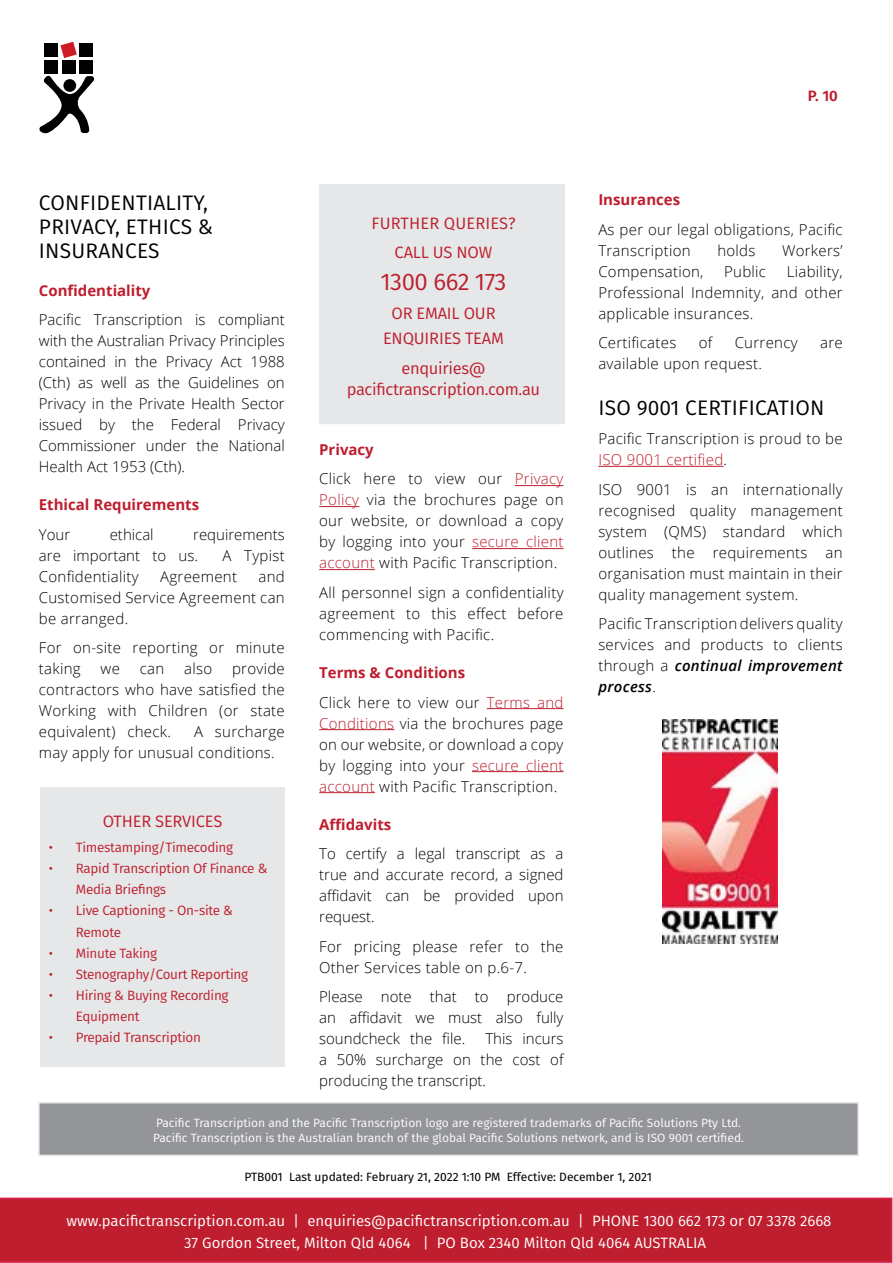
<style>
.page{position:relative;width:893px;height:1263px;background:#fff}
.page>*{position:absolute;margin:0;border:0;box-sizing:border-box;transform-origin:0 0}
.t1{font:24px "Fira Sans";letter-spacing:-.02em;color:#be1e2d}
.t2{font:21px/24px "Fira Sans";letter-spacing:.01em;color:#000}
.t3{font:16.5px/25.2px "Fira Sans";letter-spacing:-.01em;color:#be1e2d;text-align:center}
.t4{font:16.5px/29.5px "Fira Sans";letter-spacing:.01em;color:#be1e2d;text-align:center}
.t5{font:300 15px/21px "Open Sans";letter-spacing:.02em;color:#000;text-align:justify}
.t6{font:15px/22.2px "Fira Sans";color:#fff;text-align:center}
.t7{font:700 15px "Open Sans";color:#be1e2d}
.t8{font:300 15px/21px "Open Sans";color:#000}
.t9{font:600 15px "Fira Sans";color:#be1e2d}
.t10{font:13.5px/21px "Fira Sans";letter-spacing:-.02em;color:#be1e2d}
.t11{font:12px/14.4px "Fira Sans";color:#fff}
.t12{font:12px "Fira Sans";color:#000}
.s1{font-weight:700;color:#be1e2d}
.s2{color:#be1e2d}
.s3{font-weight:600;font-style:italic}
</style>
<div class="page">
<div style="left:0;top:1197px;width:892px;height:66px;background:#be1e2d"></div>
<hr style="left:515px;top:485px;width:48px;height:1px;background:#be1e2d">
<hr style="left:319px;top:506px;width:40px;height:1px;background:#be1e2d">
<hr style="left:472px;top:548px;width:91px;height:1px;background:#be1e2d">
<hr style="left:319px;top:569px;width:56px;height:1px;background:#be1e2d">
<hr style="left:487px;top:708px;width:76px;height:1px;background:#be1e2d">
<hr style="left:319px;top:729px;width:75px;height:1px;background:#be1e2d">
<hr style="left:472px;top:771px;width:91px;height:1px;background:#be1e2d">
<hr style="left:319px;top:792px;width:56px;height:1px;background:#be1e2d">
<hr style="left:598px;top:466px;width:126px;height:1px;background:#be1e2d">
<div style="left:320px;top:185px;width:244px;height:238px;background:#e6e7e8"></div>
<div style="left:319px;top:184px;width:246px;height:240px;border:2px solid #e6e7e8"></div>
<div style="left:39px;top:1103px;width:819px;height:52px;background:#939598"></div>
<div style="left:38px;top:1102px;width:821px;height:54px;border:2px solid #e6e7e8"></div>
<svg style="left:39px;top:75px;width:56px;height:59px"></svg>
<div style="left:63px;top:79px;width:13px;height:13px;background:#000;border-radius:50%"></div>
<div style="left:45px;top:43px;width:13px;height:14px;background:#000"></div>
<svg style="left:60px;top:42px;width:17px;height:16px"></svg>
<div style="left:79px;top:43px;width:13px;height:14px;background:#000"></div>
<div style="left:45px;top:60px;width:13px;height:14px;background:#000"></div>
<div style="left:62px;top:60px;width:13px;height:14px;background:#000"></div>
<div style="left:79px;top:60px;width:13px;height:14px;background:#000"></div>
<img style="left:662px;top:719px;width:116px;height:224px">
<div style="left:40px;top:787px;width:245px;height:279px;background:#e6e7e8"></div>
<p class="t9" style="left:808px;top:83px;width:31px">P. 10</p>
<h2 class="t2" style="left:39px;top:190px;width:176px">CONFIDENTIALITY,<br>PRIVACY, ETHICS &amp;<br>INSURANCES</h2>
<p class="t7" style="left:39px;top:280px;width:113px">Confidentiality</p>
<p class="t5" style="left:39px;top:309px;width:247px">Pacific Transcription is compliant with the Australian Privacy Principles contained in the Privacy Act 1988 (Cth) as well as the Guidelines on Privacy in the Private Health Sector issued by the Federal Privacy Commissioner under the National Health Act 1953 (Cth).</p>
<p class="t7" style="left:39px;top:494px;width:162px">Ethical Requirements</p>
<p class="t5" style="left:39px;top:523px;width:33px">Your</p>
<p class="t8" style="left:110px;top:523px;width:45px">ethical</p>
<p class="t8" style="left:39px;top:523px;width:247px;text-indent:154px">requirements are important to us.</p>
<p class="t5" style="left:222px;top:544px;width:64px">A Typist</p>
<p class="t5" style="left:39px;top:565px;width:101px">Confidentiality</p>
<p class="t5" style="left:160px;top:565px;width:78px">Agreement</p>
<p class="t5" style="left:39px;top:565px;width:247px;text-indent:220px">and Customised Service Agreement can be arranged.</p>
<p class="t5" style="left:39px;top:637px;width:247px">For on-site reporting or minute taking</p>
<p class="t5" style="left:39px;top:658px;width:247px;text-indent:193px">provide contractors who have satisfied the Working with Children (or state equivalent) check.</p>
<p class="t5" style="left:101px;top:658px;width:21px">we</p>
<p class="t5" style="left:140px;top:658px;width:26px">can</p>
<p class="t5" style="left:184px;top:658px;width:30px">also</p>
<p class="t5" style="left:39px;top:721px;width:247px;text-indent:155px">A surcharge may apply for unusual conditions.</p>
<p class="t3" style="left:103px;top:808px;width:121px">OTHER SERVICES</p>
<p class="t10" style="left:49px;top:837px;width:186px">• Timestamping/Timecoding</p>
<p class="t10" style="left:76px;top:858px;width:193px;text-indent:-27px">• Rapid Transcription Of Finance &amp;<br>Media Briefings</p>
<p class="t10" style="left:76px;top:900px;width:159px;text-indent:-27px">• Live Captioning - On-site &amp;<br>Remote</p>
<p class="t10" style="left:49px;top:942px;width:110px">• Minute Taking</p>
<p class="t10" style="left:49px;top:963px;width:201px">• Stenography/Court Reporting</p>
<p class="t10" style="left:76px;top:984px;width:154px;text-indent:-27px">• Hiring &amp; Buying Recording<br>Equipment</p>
<p class="t10" style="left:49px;top:1026px;width:154px">• Prepaid Transcription</p>
<p class="t4" style="left:372px;top:208px;width:146px">FURTHER QUERIES?<br>CALL US NOW</p>
<h1 class="t1" style="left:380px;top:263px;width:127px">1300 662 173</h1>
<p class="t3" style="left:383px;top:300px;width:122px">OR EMAIL OUR<br>ENQUIRIES TEAM</p>
<p class="t3" style="left:347px;top:357px;width:195px;line-height:21px">enquiries@ pacifictranscription.com.au</p>
<p class="t5" style="left:319px;top:434px;width:246px;line-height:29.5px"><span class="s1">Privacy<br></span>Click here to view our <span class="s2">Privacy</span></p>
<p class="t5" style="left:319px;top:489px;width:246px"><span class="s2">Policy</span> via the brochures page on our website, or download a copy by logging into your <span class="s2">secure client account</span> with Pacific Transcription.</p>
<p class="t5" style="left:319px;top:582px;width:246px">All personnel sign a confidentiality agreement to this effect before commencing with Pacific.</p>
<p class="t5" style="left:319px;top:657px;width:246px;line-height:29.5px"><span class="s1">Terms &amp; Conditions<br></span>Click here to view our <span class="s2">Terms and</span></p>
<p class="t5" style="left:319px;top:712px;width:246px"><span class="s2">Conditions</span> via the brochures page on our website, or download a copy by logging into your <span class="s2">secure client account</span> with Pacific Transcription.</p>
<p class="t7" style="left:319px;top:813px;width:74px">Affidavits</p>
<p class="t5" style="left:319px;top:843px;width:246px">To certify a legal transcript as a true and accurate record, a signed affidavit can be provided upon request.</p>
<p class="t5" style="left:319px;top:935px;width:246px">For pricing please refer to the<br>Other Services table on p.6-7.</p>
<p class="t5" style="left:319px;top:986px;width:246px">Please note that to produce an affidavit we must also fully soundcheck the file.</p>
<p class="t5" style="left:319px;top:1028px;width:246px;text-indent:166px">This incurs a 50% surcharge on the cost of producing the transcript.</p>
<p class="t7" style="left:598px;top:189px;width:83px">Insurances</p>
<p class="t5" style="left:598px;top:219px;width:246px">As per our legal obligations, Pacific<br>Transcription</p>
<p class="t5" style="left:717px;top:240px;width:40px">holds</p>
<p class="t5" style="left:782px;top:240px;width:62px">Workers’</p>
<p class="t5" style="left:598px;top:261px;width:246px;text-indent:188px">Liability, Professional Indemnity, and other applicable insurances.</p>
<p class="t5" style="left:598px;top:332px;width:80px">Certificates</p>
<p class="t5" style="left:699px;top:332px;width:15px">of</p>
<p class="t5" style="left:735px;top:332px;width:65px">Currency</p>
<p class="t5" style="left:820px;top:332px;width:24px">are</p>
<p class="t5" style="left:598px;top:353px;width:165px">available upon request.</p>
<h2 class="t2" style="left:598px;top:395px;width:227px">ISO 9001 CERTIFICATION</h2>
<p class="t5" style="left:598px;top:428px;width:246px">Pacific Transcription is proud to be<br><span class="s2">ISO 9001 certified</span>.</p>
<p class="t5" style="left:598px;top:478px;width:246px">ISO 9001 is an internationally recognised quality management system (QMS) standard which outlines the requirements an organisation must maintain in their quality management system.</p>
<p class="t5" style="left:598px;top:613px;width:246px">Pacific Transcription delivers quality services and products to clients through a <span class="s3">continual improvement process</span>.</p>
<p class="t5" style="left:598px;top:261px;width:107px">Compensation,</p>
<p class="t5" style="left:724px;top:261px;width:43px">Public</p>
<p class="t11" style="left:153px;top:1116px;width:592px">Pacific Transcription and the Pacific Transcription logo are registered trademarks of Pacific Solutions Pty Ltd.<br>Pacific Transcription is the Australian branch of the global Pacific Solutions network, and is ISO 9001 certified.</p>
<p class="t12" style="left:244px;top:1168px;width:409px">PTB001 Last updated: February 21, 2022 1:10 PM Effective: December 1, 2021</p>
<p class="t6" style="left:67px;top:1209px;width:766px">www.pacifictranscription.com.au | enquiries@pacifictranscription.com.au | PHONE 1300 662 173 or 07 3378 2668<br>37 Gordon Street, Milton Qld 4064 | PO Box 2340 Milton Qld 4064 AUSTRALIA</p>
</div>
